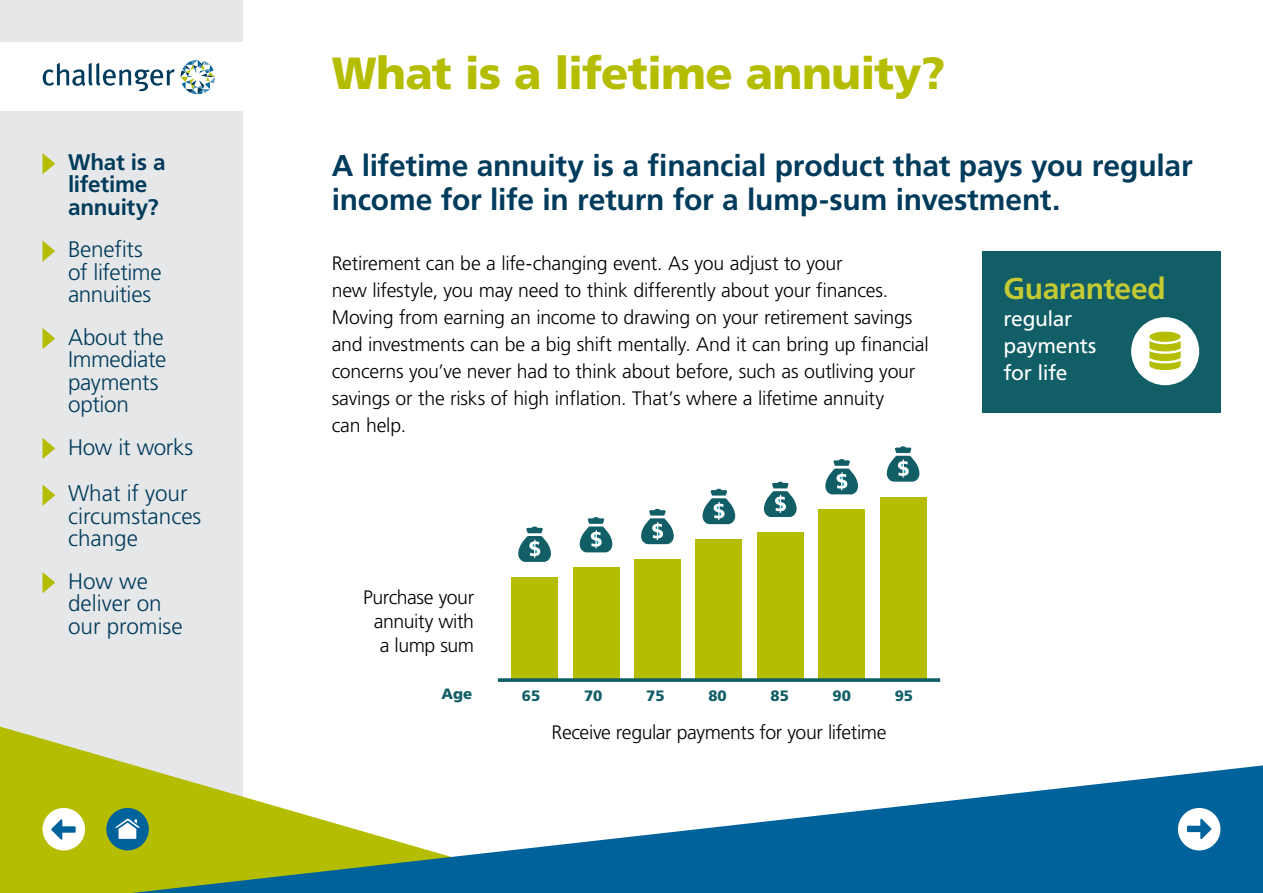
<style>
.page{position:relative;width:1263px;height:893px;background:#fff}
.page>*{position:absolute;margin:0;border:0;box-sizing:border-box;transform-origin:0 0}
.t1{font:900 45px "Frutiger LT Pro";letter-spacing:-.02em;color:#b5bd00}
.t2{font:700 30px/34.5px "Frutiger LT Pro";letter-spacing:-.01em;color:#003b5c}
.t3{font:700 30px "Frutiger LT Pro";letter-spacing:-.015em;color:#c4ca33}
.t4{font:300 22.5px/22.5px "Frutiger LT Pro";letter-spacing:-.01em;color:#003b5c}
.t5{font:700 22.5px/22.5px "Frutiger LT Pro";letter-spacing:-.01em;color:#003b5c}
.t6{font:21px/27px "Frutiger LT Pro";letter-spacing:-.02em;color:#fff}
.t7{font:300 19.5px/27px "Frutiger LT Pro";letter-spacing:-.015em;color:#000}
.t8{font:900 15px "Frutiger LT Pro";color:#115e67}
</style>
<div class="page">
<div style="left:511px;top:577px;width:47px;height:102px;background:#b5bd00"></div>
<div style="left:573px;top:567px;width:46px;height:112px;background:#b5bd00"></div>
<div style="left:634px;top:559px;width:47px;height:120px;background:#b5bd00"></div>
<div style="left:696px;top:539px;width:46px;height:140px;background:#b5bd00"></div>
<div style="left:757px;top:531px;width:46px;height:148px;background:#b5bd00"></div>
<div style="left:818px;top:509px;width:47px;height:170px;background:#b5bd00"></div>
<div style="left:880px;top:497px;width:46px;height:182px;background:#b5bd00"></div>
<svg style="left:498px;top:678px;width:442px;height:4px;background:#236968"></svg>
<svg style="left:887px;top:446px;width:32px;height:36px"></svg>
<svg style="left:825px;top:459px;width:33px;height:35px"></svg>
<svg style="left:764px;top:482px;width:33px;height:35px"></svg>
<svg style="left:702px;top:489px;width:33px;height:35px"></svg>
<svg style="left:641px;top:509px;width:33px;height:35px"></svg>
<svg style="left:580px;top:517px;width:32px;height:35px"></svg>
<svg style="left:518px;top:526px;width:33px;height:36px"></svg>
<div style="left:982px;top:251px;width:238px;height:161px;background:#115e67"></div>
<div style="left:1131px;top:317px;width:68px;height:68px;background:#fff;border-radius:50%"></div>
<svg style="left:1149px;top:332px;width:32px;height:38px"></svg>
<div style="left:0;top:0;width:242px;height:893px;background:#e6e7e8"></div>
<svg style="left:0;top:723px;width:243px;height:170px;fill:#b5bd00"></svg>
<svg style="left:132px;top:765px;width:1131px;height:128px"></svg>
<div style="left:0;top:43px;width:251px;height:68px;background:#fff"></div>
<svg style="left:43px;top:60px;width:172px;height:34px"></svg>
<div style="left:106px;top:808px;width:43px;height:42px;background:#00629b;border-radius:50%"></div>
<svg style="left:115px;top:818px;width:25px;height:21px"></svg>
<div style="left:1178px;top:808px;width:42px;height:42px;background:#fff;border-radius:50%"></div>
<svg style="left:1187px;top:818px;width:24px;height:21px"></svg>
<div style="left:43px;top:808px;width:42px;height:42px;background:#fff;border-radius:50%"></div>
<svg style="left:51px;top:819px;width:25px;height:21px"></svg>
<svg style="left:43px;top:153px;width:12px;height:21px"></svg>
<svg style="left:43px;top:241px;width:12px;height:21px"></svg>
<svg style="left:43px;top:328px;width:12px;height:21px"></svg>
<svg style="left:43px;top:438px;width:12px;height:21px"></svg>
<svg style="left:43px;top:485px;width:12px;height:21px"></svg>
<svg style="left:43px;top:572px;width:12px;height:21px"></svg>
<p class="t5" style="left:68px;top:151px;width:99px">What is a lifetime annuity?</p>
<p class="t4" style="left:68px;top:238px;width:95px">Benefits of lifetime annuities</p>
<p class="t4" style="left:68px;top:326px;width:100px">About the<br>Immediate payments option</p>
<p class="t4" style="left:68px;top:424px;width:127px;line-height:46.8px">How it works<br>What if your</p>
<p class="t4" style="left:68px;top:505px;width:135px">circumstances change</p>
<p class="t4" style="left:68px;top:570px;width:116px">How we deliver on our promise</p>
<h1 class="t1" style="left:332px;top:46px;width:615px">What is a lifetime annuity?</h1>
<h2 class="t2" style="left:332px;top:148px;width:862px">A lifetime annuity is a financial product that pays you regular income for life in return for a lump-sum investment.</h2>
<p class="t7" style="left:332px;top:250px;width:599px">Retirement can be a life-changing event. As you adjust to your<br>new lifestyle, you may need to think differently about your finances.<br>Moving from earning an income to drawing on your retirement savings and investments can be a big shift mentally. And it can bring up financial concerns you’ve never had to think about before, such as outliving your savings or the risks of high inflation. That’s where a lifetime annuity<br>can help.</p>
<h2 class="t3" style="left:1003px;top:271px;width:164px">Guaranteed</h2>
<p class="t6" style="left:1003px;top:305px;width:94px">regular payments for life</p>
<p class="t7" style="left:363px;top:585px;width:113px;line-height:24px;text-align:right">Purchase your annuity with a lump sum</p>
<p class="t8" style="left:442px;top:685px;width:32px">Age</p>
<p class="t8" style="left:522px;top:687px;width:20px">65</p>
<p class="t8" style="left:584px;top:687px;width:20px">70</p>
<p class="t8" style="left:646px;top:687px;width:20px">75</p>
<p class="t8" style="left:708px;top:687px;width:20px">80</p>
<p class="t8" style="left:770px;top:687px;width:20px">85</p>
<p class="t8" style="left:833px;top:687px;width:20px">90</p>
<p class="t8" style="left:895px;top:687px;width:20px">95</p>
<p class="t7" style="left:552px;top:719px;width:336px">Receive regular payments for your lifetime</p>
</div>
